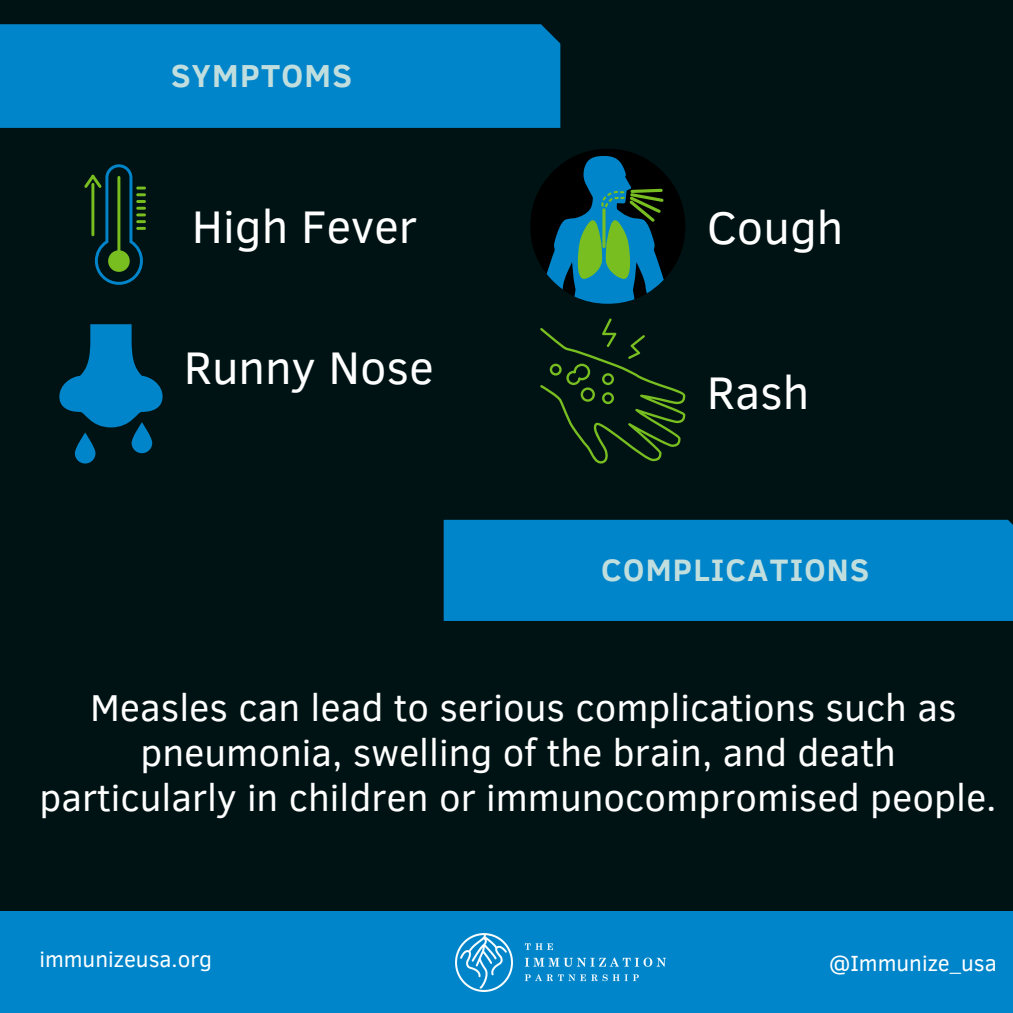
<style>
.page{position:relative;width:1013px;height:1013px;background:#fff}
.page>*{position:absolute;margin:0;border:0;box-sizing:border-box;transform-origin:0 0}
.t1{font:46.88px "Clear Sans";color:#fff}
.t2{font:38.38px/45px "Clear Sans";color:#fff;text-align:center}
.t3{font:700 32.62px "Clear Sans";letter-spacing:.04em;color:#c1dedf}
.t4{font:700 31.88px "Clear Sans";letter-spacing:.04em;color:#c1dedf}
.t5{font:22.5px "Clear Sans";color:#fff}
</style>
<div class="page">
<div style="left:0;top:0;width:1012px;height:1012px;background:#001314"></div>
<div style="left:0;top:911px;width:1012px;height:101px;background:#0085ca"></div>
<div style="left:0;top:24px;width:560px;height:104px;background:#0085ca"></div>
<img style="left:455px;top:933px;width:210px;height:58px">
<svg style="left:84px;top:164px;width:62px;height:121px"></svg>
<svg style="left:530px;top:149px;width:155px;height:154px"></svg>
<svg style="left:59px;top:324px;width:103px;height:139px"></svg>
<svg style="left:540px;top:318px;width:145px;height:145px"></svg>
<div style="left:443px;top:520px;width:569px;height:101px;background:#0085ca"></div>
<h3 class="t3" style="left:171px;top:52px;width:182px">SYMPTOMS</h3>
<p class="t1" style="left:192px;top:192px;width:227px">High Fever</p>
<h1 class="t1" style="left:184px;top:334px;width:252px">Runny Nose</h1>
<p class="t1" style="left:706px;top:194px;width:138px">Cough</p>
<h1 class="t1" style="left:706px;top:358px;width:104px">Rash</h1>
<p class="t4" style="left:601px;top:546px;width:269px">COMPLICATIONS</p>
<p class="t2" style="left:39px;top:683px;width:958px">Measles can lead to serious complications such as pneumonia, swelling of the brain, and death particularly in children or immunocompromised people.</p>
<p class="t5" style="left:39px;top:943px;width:174px">immunizeusa.org</p>
<h1 class="t5" style="left:829px;top:947px;width:169px">@Immunize_usa</h1>
</div>
